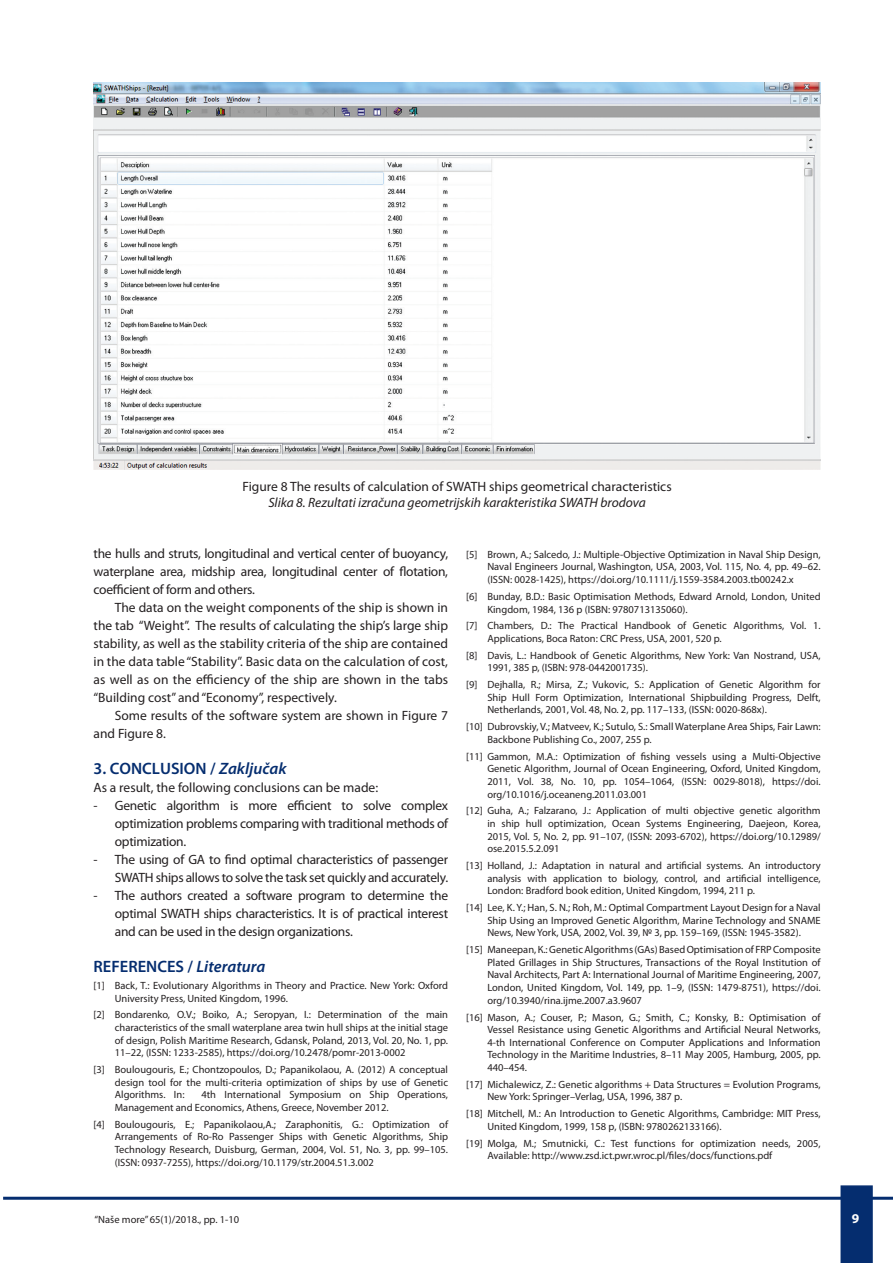
<style>
.page{position:relative;width:893px;height:1263px;background:#fff}
.page>*{position:absolute;margin:0;border:0;box-sizing:border-box;transform-origin:0 0}
.t1{font:600 16.5px "Myriad Pro";color:#052d6f}
.t2{font:13.5px/18px "Myriad Pro";letter-spacing:-.02em;color:#231f20;text-align:justify}
.t3{font:13.5px/18px "Myriad Pro";color:#231f20}
.t4{font:italic 13.5px "Myriad Pro";color:#231f20}
.t5{font:700 13.5px "Myriad Pro";color:#fff}
.t6{font:10.5px/12.6px "Myriad Pro";color:#231f20;text-align:justify}
.s1{font-style:italic}
</style>
<div class="page">
<svg style="left:840px;top:1185px;width:33px;height:78px;background:#0b3272"></svg>
<hr style="left:3px;top:1197px;width:890px;height:3px;background:#052d6f">
<img style="left:94px;top:82px;width:726px;height:388px">
<p class="t3" style="left:243px;top:477px;width:431px">Figure 8 The results of calculation of SWATH ships geometrical characteristics</p>
<p class="t4" style="left:268px;top:494px;width:379px">Slika 8. Rezultati izračuna geometrijskih karakteristika SWATH brodova</p>
<p class="t2" style="left:94px;top:544px;width:356px">the hulls and struts, longitudinal and vertical center of buoyancy, waterplane area, midship area, longitudinal center of flotation, coefficient of form and others.</p>
<p class="t2" style="left:94px;top:598px;width:356px;text-indent:21px">The data on the weight components of the ship is shown in the tab “Weight”. The results of calculating the ship’s large ship stability, as well as the stability criteria of the ship are contained in the data table “Stability”. Basic data on the calculation of cost, as well as on the efficiency of the ship are shown in the tabs “Building cost” and “Economy”, respectively.</p>
<p class="t3" style="left:94px;top:706px;width:356px;text-indent:21px">Some results of the software system are shown in Figure 7 and Figure 8.</p>
<h1 class="t1" style="left:94px;top:758px;width:195px">3. CONCLUSION / <span class="s1">Zaključak</span></h1>
<p class="t3" style="left:94px;top:778px;width:286px">As a result, the following conclusions can be made:</p>
<p class="t2" style="left:115px;top:796px;width:335px;text-indent:-21px">- Genetic algorithm is more efficient to solve complex optimization problems comparing with traditional methods of optimization.</p>
<p class="t2" style="left:94px;top:850px;width:356px;text-align:right">- The using of GA to find optimal characteristics of passenger<br>SWATH ships allows to solve the task set quickly and accurately.</p>
<p class="t2" style="left:115px;top:886px;width:335px;text-indent:-21px">- The authors created a software program to determine the optimal SWATH ships characteristics. It is of practical interest and can be used in the design organizations.</p>
<h1 class="t1" style="left:94px;top:956px;width:173px">REFERENCES / <span class="s1">Literatura</span></h1>
<p class="t6" style="left:115px;top:979px;width:335px;text-indent:-21px">[1] Back, T.: Evolutionary Algorithms in Theory and Practice. New York: Oxford<br>University Press, United Kingdom, 1996.</p>
<p class="t6" style="left:115px;top:1008px;width:335px;text-indent:-21px">[2] Bondarenko, O.V.; Boiko, A.; Seropyan, I.: Determination of the main characteristics of the small waterplane area twin hull ships at the initial stage of design, Polish Maritime Research, Gdansk, Poland, 2013, Vol. 20, No. 1, pp.<br>11–22, (ISSN: 1233-2585), https://doi.org/10.2478/pomr-2013-0002</p>
<p class="t6" style="left:115px;top:1063px;width:335px;text-indent:-21px">[3] Boulougouris, E.; Chontzopoulos, D.; Papanikolaou, A. (2012) A conceptual design tool for the multi-criteria optimization of ships by use of Genetic Algorithms. In:</p>
<p class="t6" style="left:115px;top:1088px;width:335px;text-indent:87px">4th International Symposium on Ship Operations,<br>Management and Economics, Athens, Greece, November 2012.</p>
<p class="t6" style="left:115px;top:1118px;width:335px;text-indent:-21px">[4] Boulougouris, E.; Papanikolaou,A.; Zaraphonitis, G.: Optimization of Arrangements of Ro-Ro Passenger Ships with Genetic Algorithms, Ship Technology Research, Duisburg, German, 2004, Vol. 51, No. 3, pp. 99–105. (ISSN: 0937-7255), https://doi.org/10.1179/str.2004.51.3.002</p>
<p class="t6" style="left:487px;top:548px;width:335px;text-indent:-21px">[5] Brown, A.; Salcedo, J.: Multiple-Objective Optimization in Naval Ship Design, Naval Engineers Journal, Washington, USA, 2003, Vol. 115, No. 4, pp. 49–62. (ISSN: 0028-1425), https://doi.org/10.1111/j.1559-3584.2003.tb00242.x</p>
<p class="t6" style="left:487px;top:590px;width:335px;text-indent:-21px">[6] Bunday, B.D.: Basic Optimisation Methods, Edward Arnold, London, United<br>Kingdom, 1984, 136 p (ISBN: 9780713135060).</p>
<p class="t6" style="left:487px;top:619px;width:335px;text-indent:-21px">[7] Chambers, D.: The Practical Handbook of Genetic Algorithms, Vol. 1.<br>Applications, Boca Raton: CRC Press, USA, 2001, 520 p.</p>
<p class="t6" style="left:487px;top:649px;width:335px;text-indent:-21px">[8] Davis, L.: Handbook of Genetic Algorithms, New York: Van Nostrand, USA,<br>1991, 385 p, (ISBN: 978-0442001735).</p>
<p class="t6" style="left:487px;top:678px;width:335px;text-indent:-21px">[9] Dejhalla, R.; Mirsa, Z.; Vukovic, S.: Application of Genetic Algorithm for Ship Hull Form Optimization, International Shipbuilding Progress, Delft, Netherlands, 2001, Vol. 48, No. 2, pp. 117–133, (ISSN: 0020-868x).</p>
<p class="t6" style="left:487px;top:720px;width:335px;text-indent:-21px">[10] Dubrovskiy, V.; Matveev, K.; Sutulo, S.: Small Waterplane Area Ships, Fair Lawn:<br>Backbone Publishing Co., 2007, 255 p.</p>
<p class="t6" style="left:487px;top:750px;width:335px;text-indent:-21px">[11] Gammon, M.A.: Optimization of fishing vessels using a Multi-Objective Genetic Algorithm, Journal of Ocean Engineering, Oxford, United Kingdom, 2011, Vol. 38, No. 10, pp. 1054–1064, (ISSN: 0029-8018), https://doi. org/10.1016/j.oceaneng.2011.03.001</p>
<p class="t6" style="left:487px;top:804px;width:335px;text-indent:-21px">[12] Guha, A.; Falzarano, J.: Application of multi objective genetic algorithm in ship hull optimization, Ocean Systems Engineering, Daejeon, Korea, 2015, Vol. 5, No. 2, pp. 91–107, (ISSN: 2093-6702), https://doi.org/10.12989/ ose.2015.5.2.091</p>
<p class="t6" style="left:487px;top:859px;width:335px;text-indent:-21px">[13] Holland, J.: Adaptation in natural and artificial systems. An introductory analysis with application to biology, control, and artificial intelligence, London: Bradford book edition, United Kingdom, 1994, 211 p.</p>
<p class="t6" style="left:487px;top:901px;width:335px;text-indent:-21px">[14] Lee, K. Y.; Han, S. N.; Roh, M.: Optimal Compartment Layout Design for a Naval Ship Using an Improved Genetic Algorithm, Marine Technology and SNAME News, New York, USA, 2002, Vol. 39, № 3, pp. 159–169, (ISSN: 1945-3582).</p>
<p class="t6" style="left:487px;top:943px;width:335px;text-indent:-21px">[15] Maneepan, К.: Genetic Algorithms (GAs) Based Optimisation of FRP Composite Plated Grillages in Ship Structures, Transactions of the Royal Institution of Naval Architects, Part A: International Journal of Maritime Engineering, 2007, London, United Kingdom, Vol. 149, pp. 1–9, (ISSN: 1479-8751), https://doi. org/10.3940/rina.ijme.2007.a3.9607</p>
<p class="t6" style="left:487px;top:1010px;width:335px;text-indent:-21px">[16] Mason, A.; Couser, P.; Mason, G.; Smith, C.; Konsky, B.: Optimisation of Vessel Resistance using Genetic Algorithms and Artificial Neural Networks, 4-th International Conference on Computer Applications and Information Technology in the Maritime Industries, 8–11 May 2005, Hamburg, 2005, pp.<br>440–454.</p>
<p class="t6" style="left:487px;top:1078px;width:335px;text-indent:-21px">[17] Michalewicz, Z.: Genetic algorithms + Data Structures = Evolution Programs,<br>New York: Springer–Verlag, USA, 1996, 387 р.</p>
<p class="t6" style="left:487px;top:1107px;width:335px;text-indent:-21px">[18] Mitchell, M.: An Introduction to Genetic Algorithms, Cambridge: MIT Press,<br>United Kingdom, 1999, 158 р, (ISBN: 9780262133166).</p>
<p class="t6" style="left:487px;top:1137px;width:335px;text-indent:-21px">[19] Molga, M.; Smutnicki, C.: Test functions for optimization needs, 2005,<br>Available: http://www.zsd.ict.pwr.wroc.pl/files/docs/functions.pdf</p>
<p class="t6" style="left:95px;top:1213px;width:146px">“Naše more” 65(1)/2018., pp. 1-10</p>
<p class="t5" style="left:852px;top:1210px;width:9px">9</p>
</div>
